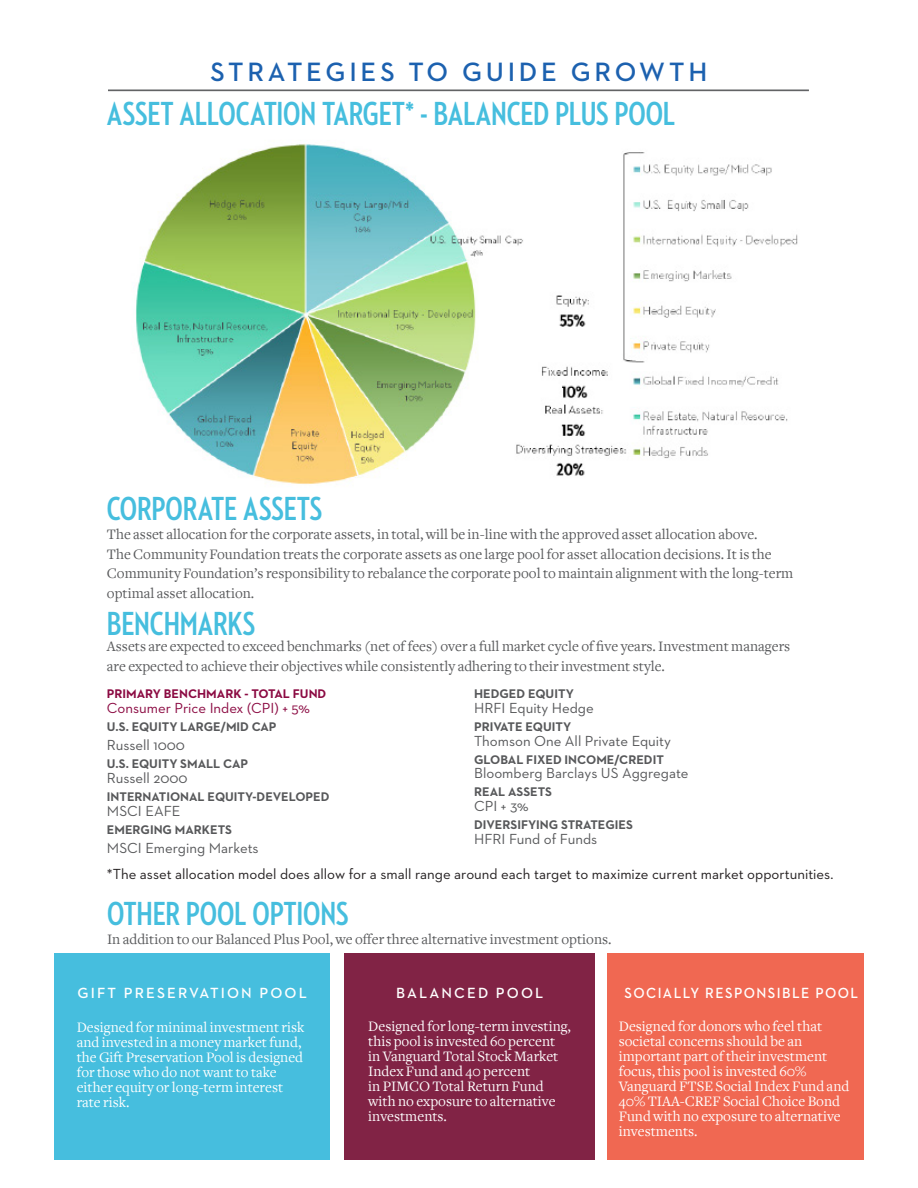
<style>
.page{position:relative;width:918px;height:1188px;background:#fff}
.page>*{position:absolute;margin:0;border:0;box-sizing:border-box;transform-origin:0 0}
.t1{font:700 34.05px "Neutraface 2 Condensed";letter-spacing:-.005em;color:#46bede;scale:.93 1}
.t2{font:600 27px "Neutraface 2 Text";letter-spacing:.14em;color:#1c61af}
.t3{font:15px/19.5px "Freight Text";color:#57585a}
.t4{font:15px/15px "Freight Text";color:#fff}
.t5{font:600 15px "Neutraface 2 Text";letter-spacing:.13em;color:#fff}
.t6{font:600 15px "Neutraface 2 Text";letter-spacing:.1em;color:#fff;scale:.94 1}
.t7{font:14.85px "Neutraface 2 Text";color:#57585a}
.t8{font:14.85px "Neutraface 2 Text";color:#231f20}
.t9{font:14.85px "Neutraface 2 Text";color:#8b0a42}
.t10{font:700 12.75px "Neutraface 2 Text";color:#57585a}
.t11{font:700 12.75px "Neutraface 2 Text";color:#8b0a42}
</style>
<div class="page">
<img style="left:136px;top:143px;width:662px;height:341px">
<hr style="left:108px;top:90px;width:701px;height:1px;background:#57585a">
<div style="left:54px;top:954px;width:275px;height:206px;background:#46bede"></div>
<div style="left:345px;top:954px;width:250px;height:206px;background:#812345"></div>
<div style="left:608px;top:954px;width:256px;height:206px;background:#f06852"></div>
<p class="t2" style="left:211px;top:54px;width:498px">STRATEGIES TO GUIDE GROWTH</p>
<p class="t1" style="left:107px;top:95px;width:613px">ASSET ALLOCATION TARGET* - BALANCED PLUS POOL</p>
<p class="t1" style="left:107px;top:489px;width:233px">CORPORATE ASSETS</p>
<p class="t3" style="left:107px;top:525px;width:688px">The asset allocation for the corporate assets, in total, will be in-line with the approved asset allocation above.<br>The Community Foundation treats the corporate assets as one large pool for asset allocation decisions. It is the Community Foundation’s responsibility to rebalance the corporate pool to maintain alignment with the long-term optimal asset allocation.</p>
<p class="t1" style="left:107px;top:604px;width:161px">BENCHMARKS</p>
<p class="t3" style="left:107px;top:637px;width:685px">Assets are expected to exceed benchmarks (net of fees) over a full market cycle of five years. Investment managers are expected to achieve their objectives while consistently adhering to their investment style.</p>
<p class="t11" style="left:107px;top:686px;width:221px">PRIMARY BENCHMARK - TOTAL FUND</p>
<p class="t9" style="left:107px;top:699px;width:204px">Consumer Price Index (CPI) + 5%</p>
<p class="t10" style="left:107px;top:718px;width:171px">U.S. EQUITY LARGE/MID CAP</p>
<p class="t7" style="left:107px;top:736px;width:80px">Russell 1000</p>
<p class="t10" style="left:107px;top:756px;width:143px">U.S. EQUITY SMALL CAP</p>
<p class="t7" style="left:107px;top:769px;width:82px">Russell 2000</p>
<p class="t10" style="left:107px;top:788px;width:224px">INTERNATIONAL EQUITY-DEVELOPED</p>
<p class="t7" style="left:107px;top:802px;width:75px">MSCI EAFE</p>
<p class="t10" style="left:107px;top:821px;width:127px">EMERGING MARKETS</p>
<p class="t7" style="left:107px;top:839px;width:153px">MSCI Emerging Markets</p>
<p class="t10" style="left:474px;top:686px;width:101px">HEDGED EQUITY</p>
<p class="t7" style="left:474px;top:699px;width:121px">HRFI Equity Hedge</p>
<p class="t10" style="left:474px;top:718px;width:99px">PRIVATE EQUITY</p>
<p class="t7" style="left:474px;top:731px;width:199px">Thomson One All Private Equity</p>
<p class="t10" style="left:474px;top:751px;width:191px">GLOBAL FIXED INCOME/CREDIT</p>
<p class="t7" style="left:474px;top:764px;width:216px">Bloomberg Barclays US Aggregate</p>
<p class="t10" style="left:474px;top:784px;width:80px">REAL ASSETS</p>
<p class="t7" style="left:474px;top:797px;width:56px">CPI + 3%</p>
<p class="t10" style="left:474px;top:816px;width:160px">DIVERSIFYING STRATEGIES</p>
<p class="t7" style="left:474px;top:830px;width:125px">HFRI Fund of Funds</p>
<p class="t8" style="left:107px;top:865px;width:728px">*The asset allocation model does allow for a small range around each target to maximize current market opportunities.</p>
<p class="t1" style="left:107px;top:894px;width:261px">OTHER POOL OPTIONS</p>
<p class="t3" style="left:107px;top:930px;width:506px">In addition to our Balanced Plus Pool, we offer three alternative investment options.</p>
<p class="t5" style="left:78px;top:983px;width:231px">GIFT PRESERVATION POOL</p>
<p class="t4" style="left:77px;top:1020px;width:229px">Designed for minimal investment risk and invested in a money market fund, the Gift Preservation Pool is designed for those who do not want to take either equity or long-term interest rate risk.</p>
<p class="t5" style="left:396px;top:983px;width:149px">BALANCED POOL</p>
<p class="t4" style="left:368px;top:1019px;width:204px">Designed for long-term investing, this pool is invested 60 percent in Vanguard Total Stock Market<br>Index Fund and 40 percent<br>in PIMCO Total Return Fund with no exposure to alternative investments.</p>
<p class="t6" style="left:625px;top:983px;width:250px">SOCIALLY RESPONSIBLE POOL</p>
<p class="t4" style="left:619px;top:1019px;width:232px">Designed for donors who feel that societal concerns should be an important part of their investment focus, this pool is invested 60%<br>Vanguard FTSE Social Index Fund and<br>40% TIAA-CREF Social Choice Bond<br>Fund with no exposure to alternative investments.</p>
</div>
